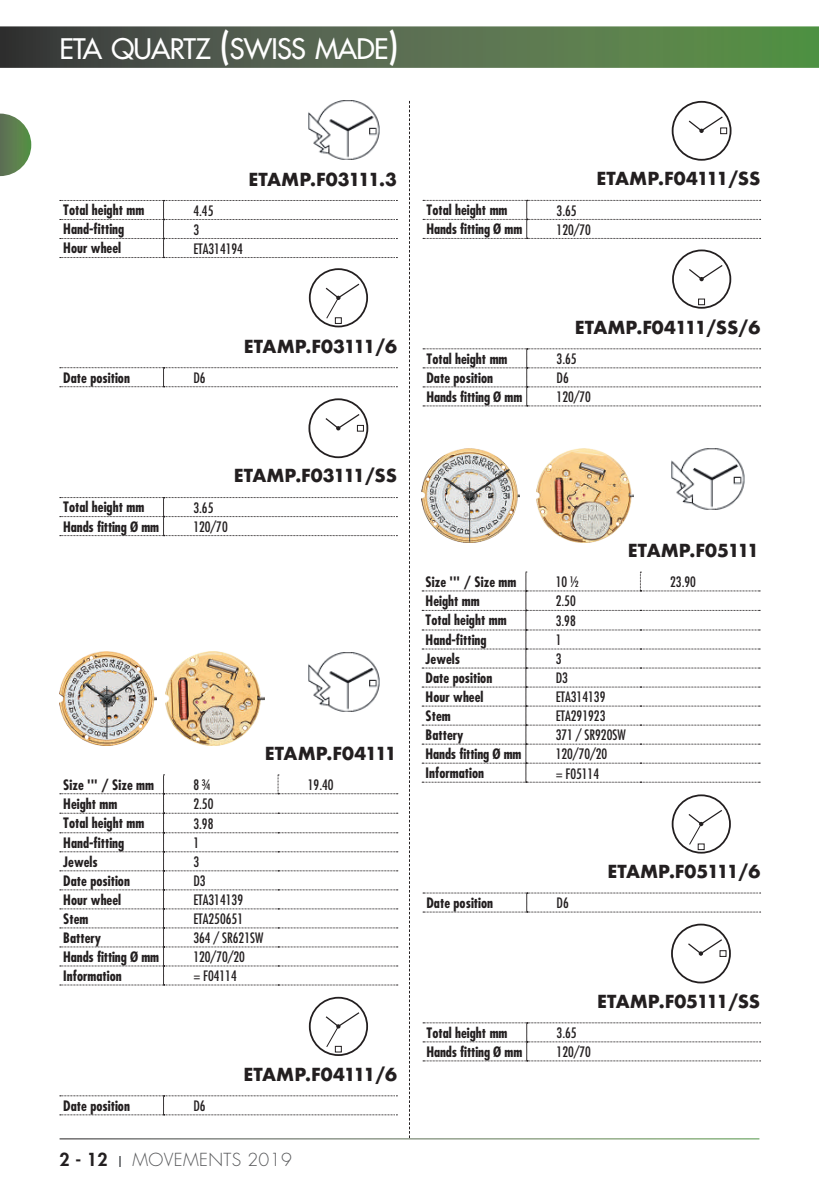
<style>
.page{position:relative;width:819px;height:1191px;background:#fff}
.page>*{position:absolute;margin:0;border:0;box-sizing:border-box;transform-origin:0 0}
.t1{font:27.65px "Futura";letter-spacing:-.025em;color:#fff}
.t2{font:700 17.5px "Futura";color:#231f20}
.t3{font:300 17.5px "Futura";letter-spacing:.02em;color:#57585a}
.t4{font:800 17.5px "Futura";color:#231f20}
.t5{font:700 condensed 14px "Futura";color:#231f20}
.t6{font:condensed 14px "Futura";color:#231f20}
.s1{font-size:36.75px}
</style>
<div class="page">
<svg style="left:0;top:26px;width:819px;height:42px;background:#546c4c"></svg>
<svg style="left:409px;top:101px;width:1px;height:1037px"></svg>
<svg style="left:0;top:114px;width:31px;height:62px"></svg>
<svg style="left:60px;top:367px;width:337px;height:20px"></svg>
<svg style="left:60px;top:497px;width:337px;height:39px"></svg>
<div style="left:308px;top:398px;width:60px;height:60px;border:2px solid #231f20;border-radius:50%"></div>
<svg style="left:325px;top:414px;width:36px;height:16px"></svg>
<div style="left:357px;top:425px;width:7px;height:6px;border:1px solid #231f20"></div>
<div style="left:309px;top:268px;width:59px;height:59px;border:2px solid #231f20;border-radius:50%"></div>
<div style="left:335px;top:317px;width:7px;height:7px;border:1px solid #231f20"></div>
<svg style="left:325px;top:283px;width:36px;height:36px"></svg>
<svg style="left:60px;top:774px;width:338px;height:211px"></svg>
<img style="left:165px;top:651px;width:99px;height:94px">
<img style="left:60px;top:651px;width:97px;height:94px">
<img style="left:309px;top:652px;width:70px;height:60px">
<img style="left:309px;top:100px;width:70px;height:60px">
<svg style="left:60px;top:1095px;width:337px;height:20px"></svg>
<svg style="left:423px;top:200px;width:337px;height:39px"></svg>
<svg style="left:423px;top:348px;width:337px;height:58px"></svg>
<div style="left:671px;top:101px;width:60px;height:60px;border:2px solid #231f20;border-radius:50%"></div>
<svg style="left:688px;top:116px;width:35px;height:17px"></svg>
<div style="left:720px;top:127px;width:7px;height:7px;border:1px solid #231f20"></div>
<div style="left:309px;top:996px;width:59px;height:60px;border:2px solid #231f20;border-radius:50%"></div>
<div style="left:335px;top:1046px;width:7px;height:6px;border:1px solid #231f20"></div>
<svg style="left:325px;top:1012px;width:36px;height:35px"></svg>
<div style="left:672px;top:249px;width:59px;height:60px;border:2px solid #231f20;border-radius:50%"></div>
<svg style="left:689px;top:265px;width:34px;height:16px"></svg>
<div style="left:698px;top:298px;width:7px;height:7px;border:1px solid #231f20"></div>
<svg style="left:422px;top:572px;width:338px;height:211px"></svg>
<img style="left:536px;top:448px;width:97px;height:95px">
<img style="left:671px;top:448px;width:73px;height:61px">
<img style="left:422px;top:448px;width:97px;height:95px">
<svg style="left:423px;top:892px;width:337px;height:20px"></svg>
<svg style="left:423px;top:1022px;width:337px;height:39px"></svg>
<div style="left:671px;top:923px;width:59px;height:60px;border:2px solid #231f20;border-radius:50%"></div>
<svg style="left:688px;top:939px;width:34px;height:16px"></svg>
<div style="left:719px;top:950px;width:7px;height:7px;border:1px solid #231f20"></div>
<div style="left:671px;top:794px;width:59px;height:59px;border:2px solid #231f20;border-radius:50%"></div>
<div style="left:697px;top:843px;width:7px;height:7px;border:1px solid #231f20"></div>
<svg style="left:688px;top:810px;width:35px;height:35px"></svg>
<svg style="left:60px;top:200px;width:337px;height:58px"></svg>
<h1 class="t1" style="left:60px;top:31px;width:340px">ETA QUARTZ <span class="s1">(</span>SWISS MADE<span class="s1">)</span></h1>
<p class="t2" style="left:248px;top:166px;width:150px">ETAMP.F03111.3</p>
<p class="t5" style="left:63px;top:201px;width:82px">Total height mm</p>
<p class="t6" style="left:193px;top:202px;width:22px">4.45</p>
<p class="t5" style="left:63px;top:220px;width:62px">Hand-fitting</p>
<p class="t6" style="left:193px;top:221px;width:7px">3</p>
<p class="t5" style="left:63px;top:239px;width:59px">Hour wheel</p>
<p class="t6" style="left:193px;top:240px;width:51px">ETA314194</p>
<p class="t5" style="left:63px;top:368px;width:68px">Date position</p>
<p class="t6" style="left:193px;top:369px;width:14px">D6</p>
<p class="t2" style="left:244px;top:333px;width:155px">ETAMP.F03111/6</p>
<p class="t2" style="left:234px;top:463px;width:165px">ETAMP.F03111/SS</p>
<p class="t5" style="left:63px;top:498px;width:82px">Total height mm</p>
<p class="t6" style="left:193px;top:499px;width:22px">3.65</p>
<p class="t5" style="left:63px;top:517px;width:97px">Hands fitting Ø mm</p>
<p class="t6" style="left:193px;top:518px;width:36px">120/70</p>
<p class="t2" style="left:265px;top:740px;width:133px">ETAMP.F04111</p>
<p class="t5" style="left:63px;top:775px;width:92px">Size ''' / Size mm</p>
<p class="t6" style="left:193px;top:776px;width:19px">8 ¾</p>
<p class="t6" style="left:308px;top:776px;width:27px">19.40</p>
<p class="t5" style="left:63px;top:794px;width:56px">Height mm</p>
<p class="t6" style="left:193px;top:795px;width:22px">2.50</p>
<p class="t5" style="left:63px;top:814px;width:82px">Total height mm</p>
<p class="t6" style="left:193px;top:814px;width:22px">3.98</p>
<p class="t5" style="left:63px;top:833px;width:62px">Hand-fitting</p>
<p class="t6" style="left:193px;top:834px;width:7px">1</p>
<p class="t5" style="left:63px;top:852px;width:36px">Jewels</p>
<p class="t6" style="left:193px;top:853px;width:7px">3</p>
<p class="t5" style="left:63px;top:871px;width:68px">Date position</p>
<p class="t6" style="left:193px;top:872px;width:14px">D3</p>
<p class="t5" style="left:63px;top:890px;width:59px">Hour wheel</p>
<p class="t6" style="left:193px;top:891px;width:51px">ETA314139</p>
<p class="t5" style="left:63px;top:909px;width:27px">Stem</p>
<p class="t6" style="left:193px;top:910px;width:51px">ETA250651</p>
<p class="t5" style="left:63px;top:928px;width:39px">Battery</p>
<p class="t6" style="left:193px;top:929px;width:71px">364 / SR621SW</p>
<p class="t5" style="left:63px;top:947px;width:97px">Hands fitting Ø mm</p>
<p class="t6" style="left:193px;top:948px;width:53px">120/70/20</p>
<p class="t5" style="left:63px;top:966px;width:60px">Information</p>
<p class="t6" style="left:193px;top:967px;width:45px">= F04114</p>
<p class="t5" style="left:63px;top:1096px;width:68px">Date position</p>
<p class="t6" style="left:193px;top:1097px;width:14px">D6</p>
<p class="t2" style="left:243px;top:1061px;width:155px">ETAMP.F04111/6</p>
<p class="t4" style="left:60px;top:1148px;width:49px">2 - 12</p>
<p class="t3" style="left:132px;top:1148px;width:161px">MOVEMENTS 2019</p>
<p class="t2" style="left:596px;top:166px;width:165px">ETAMP.F04111/SS</p>
<p class="t5" style="left:426px;top:201px;width:82px">Total height mm</p>
<p class="t6" style="left:556px;top:202px;width:22px">3.65</p>
<p class="t5" style="left:426px;top:220px;width:97px">Hands fitting Ø mm</p>
<p class="t6" style="left:556px;top:221px;width:36px">120/70</p>
<p class="t2" style="left:574px;top:314px;width:187px">ETAMP.F04111/SS/6</p>
<p class="t5" style="left:426px;top:349px;width:82px">Total height mm</p>
<p class="t6" style="left:556px;top:350px;width:22px">3.65</p>
<p class="t5" style="left:426px;top:368px;width:68px">Date position</p>
<p class="t6" style="left:556px;top:369px;width:14px">D6</p>
<p class="t5" style="left:426px;top:387px;width:97px">Hands fitting Ø mm</p>
<p class="t6" style="left:556px;top:388px;width:36px">120/70</p>
<p class="t2" style="left:628px;top:537px;width:133px">ETAMP.F05111</p>
<p class="t5" style="left:425px;top:572px;width:92px">Size ''' / Size mm</p>
<p class="t6" style="left:555px;top:573px;width:25px">10 ½</p>
<p class="t6" style="left:670px;top:573px;width:27px">23.90</p>
<p class="t5" style="left:425px;top:591px;width:56px">Height mm</p>
<p class="t6" style="left:555px;top:592px;width:22px">2.50</p>
<p class="t5" style="left:425px;top:611px;width:82px">Total height mm</p>
<p class="t6" style="left:555px;top:611px;width:22px">3.98</p>
<p class="t5" style="left:425px;top:630px;width:62px">Hand-fitting</p>
<p class="t6" style="left:555px;top:631px;width:7px">1</p>
<p class="t5" style="left:425px;top:649px;width:36px">Jewels</p>
<p class="t6" style="left:555px;top:650px;width:7px">3</p>
<p class="t5" style="left:425px;top:669px;width:68px">Date position</p>
<p class="t6" style="left:555px;top:669px;width:14px">D3</p>
<p class="t5" style="left:425px;top:688px;width:59px">Hour wheel</p>
<p class="t6" style="left:555px;top:688px;width:51px">ETA314139</p>
<p class="t5" style="left:425px;top:707px;width:27px">Stem</p>
<p class="t6" style="left:555px;top:707px;width:51px">ETA291923</p>
<p class="t5" style="left:425px;top:726px;width:39px">Battery</p>
<p class="t6" style="left:555px;top:726px;width:71px">371 / SR920SW</p>
<p class="t5" style="left:425px;top:745px;width:97px">Hands fitting Ø mm</p>
<p class="t6" style="left:555px;top:745px;width:53px">120/70/20</p>
<p class="t5" style="left:425px;top:764px;width:60px">Information</p>
<p class="t6" style="left:555px;top:764px;width:45px">= F05114</p>
<p class="t5" style="left:426px;top:893px;width:68px">Date position</p>
<p class="t6" style="left:556px;top:894px;width:14px">D6</p>
<p class="t2" style="left:607px;top:858px;width:154px">ETAMP.F05111/6</p>
<p class="t2" style="left:597px;top:988px;width:165px">ETAMP.F05111/SS</p>
<p class="t5" style="left:426px;top:1023px;width:82px">Total height mm</p>
<p class="t6" style="left:556px;top:1024px;width:22px">3.65</p>
<p class="t5" style="left:426px;top:1042px;width:97px">Hands fitting Ø mm</p>
<p class="t6" style="left:556px;top:1043px;width:36px">120/70</p>
</div>
